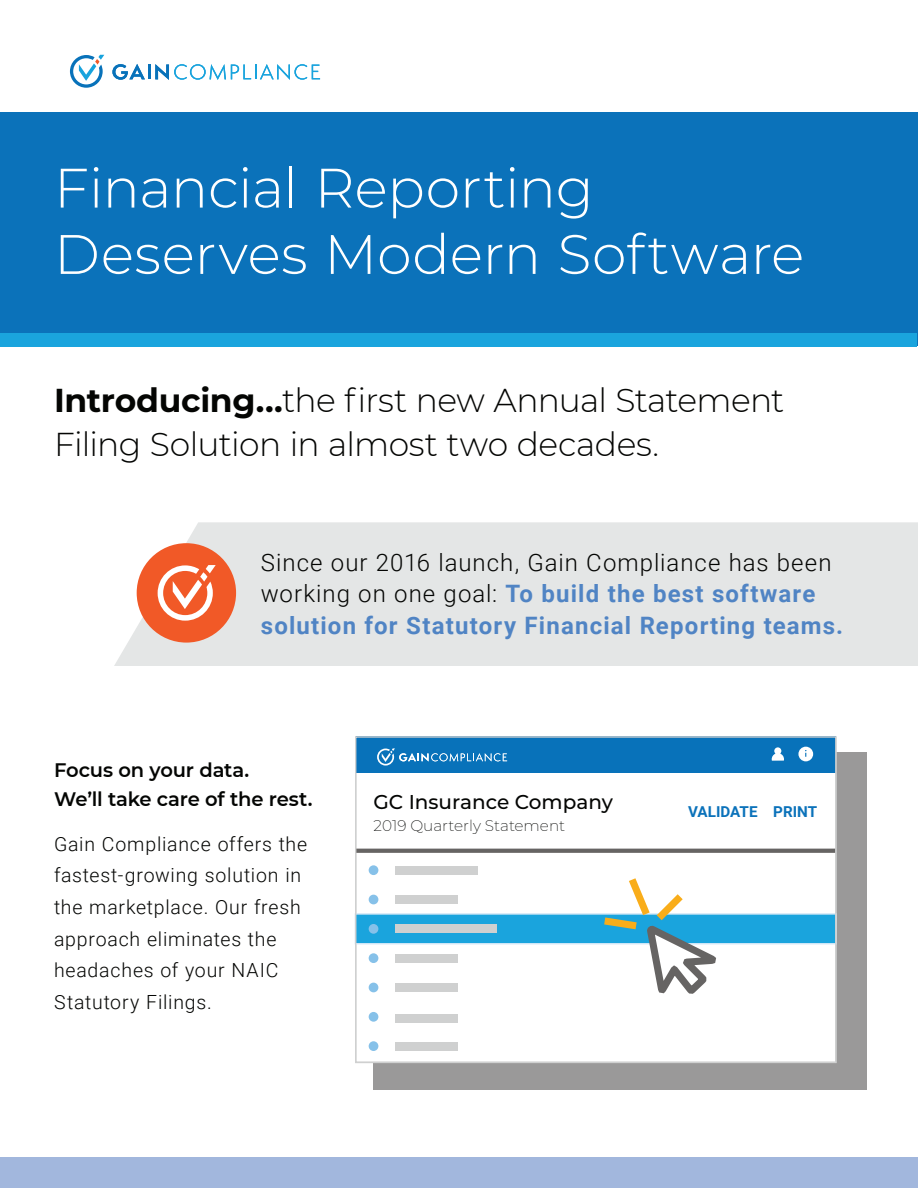
<style>
.page{position:relative;width:918px;height:1188px;background:#fff}
.page>*{position:absolute;margin:0;border:0;box-sizing:border-box;transform-origin:0 0}
.t1{font:300 55.5px/66.3px "Montserrat";letter-spacing:-.005em;color:#fff}
.t2{font:300 33px/43.7px "Montserrat";letter-spacing:-.02em;color:#040503}
.t3{font:700 24px/31.7px "Roboto";letter-spacing:.05em;color:#5084c4}
.t4{font:500 19.95px "Montserrat";color:#040503}
.t5{font:300 19.5px/31.7px "Roboto";letter-spacing:.04em;color:#040503}
.t6{font:600 19.5px/28.7px "Montserrat";letter-spacing:-.01em;color:#040503}
.t7{font:200 15.3px "Montserrat";color:#040503}
.t8{font:700 15.15px "Roboto";color:#0b72ba}
.s1{font-weight:700}
.s2{font-weight:300;color:#040503}
</style>
<div class="page">
<div style="left:114px;top:522px;width:804px;height:144px;background:#e4e6e6"></div>
<div style="left:0;top:112px;width:918px;height:234px;background:#0b72ba"></div>
<svg style="left:70px;top:55px;width:34px;height:33px"></svg>
<svg style="left:112px;top:64px;width:33px;height:16px"></svg>
<hr style="left:148px;top:65px;width:3px;height:14px;background:#0872ba">
<svg style="left:155px;top:64px;width:165px;height:16px"></svg>
<div style="left:1px;top:333px;width:916px;height:13px;background:#1aa4dd"></div>
<div style="left:137px;top:543px;width:99px;height:100px;background:#f15927;border-radius:50%"></div>
<svg style="left:158px;top:565px;width:58px;height:56px"></svg>
<div style="left:0;top:1158px;width:918px;height:30px;background:#a2b7dd"></div>
<div style="left:374px;top:752px;width:493px;height:338px;background:#9a9999"></div>
<div style="left:355px;top:736px;width:482px;height:327px;background:#fff"></div>
<div style="left:356px;top:737px;width:480px;height:36px;background:#0872ba"></div>
<svg style="left:377px;top:748px;width:130px;height:18px"></svg>
<svg style="left:357px;top:849px;width:478px;height:4px;background:#6b6968"></svg>
<div style="left:369px;top:865px;width:9px;height:10px;background:#86c1e9;border-radius:50%"></div>
<div style="left:395px;top:1042px;width:63px;height:9px;background:#cfd0d0"></div>
<div style="left:395px;top:1014px;width:63px;height:9px;background:#cfd0d0"></div>
<div style="left:395px;top:895px;width:63px;height:9px;background:#cfd0d0"></div>
<div style="left:395px;top:866px;width:83px;height:9px;background:#cfd0d0"></div>
<div style="left:355px;top:913px;width:482px;height:31px;background:#1aa4dd;border:1px solid #d4e8f7"></div>
<div style="left:395px;top:983px;width:63px;height:9px;background:#cfd0d0"></div>
<div style="left:395px;top:954px;width:63px;height:9px;background:#cfd0d0"></div>
<div style="left:369px;top:895px;width:9px;height:9px;background:#86c1e9;border-radius:50%"></div>
<div style="left:369px;top:924px;width:9px;height:10px;background:#86c1e9;border-radius:50%"></div>
<div style="left:369px;top:953px;width:9px;height:10px;background:#86c1e9;border-radius:50%"></div>
<div style="left:369px;top:983px;width:9px;height:9px;background:#86c1e9;border-radius:50%"></div>
<div style="left:369px;top:1012px;width:9px;height:10px;background:#86c1e9;border-radius:50%"></div>
<div style="left:369px;top:1041px;width:9px;height:10px;background:#86c1e9;border-radius:50%"></div>
<div style="left:395px;top:924px;width:102px;height:9px;background:#cfd0d0"></div>
<svg style="left:772px;top:747px;width:12px;height:14px"></svg>
<div style="left:798px;top:747px;width:15px;height:14px;background:#fff;border-radius:50%"></div>
<div style="left:355px;top:736px;width:482px;height:327px;border:1px solid #cfd0d0"></div>
<svg style="left:597px;top:878px;width:125px;height:116px"></svg>
<p class="t1" style="left:54px;top:153px;width:752px">Financial Reporting<br>Deserves Modern Software</p>
<p class="t2" style="left:54px;top:378px;width:732px"><span class="s1">Introducing...</span>the first new Annual Statement<br>Filing Solution in almost two decades.</p>
<p class="t3" style="left:261px;top:545px;width:584px"><span class="s2">Since our 2016 launch, Gain Compliance has been working on one goal:</span> To build the best software solution for Statutory Financial Reporting teams.</p>
<p class="t6" style="left:54px;top:755px;width:260px">Focus on your data.<br>We’ll take care of the rest.</p>
<p class="t5" style="left:54px;top:827px;width:255px">Gain Compliance offers the fastest-growing solution in the marketplace. Our fresh approach eliminates the headaches of your NAIC<br>Statutory Filings.</p>
<p class="t4" style="left:374px;top:788px;width:241px">GC Insurance Company</p>
<p class="t8" style="left:688px;top:801px;width:130px">VALIDATE PRINT</p>
<p class="t7" style="left:374px;top:815px;width:193px">2019 Quarterly Statement</p>
</div>
